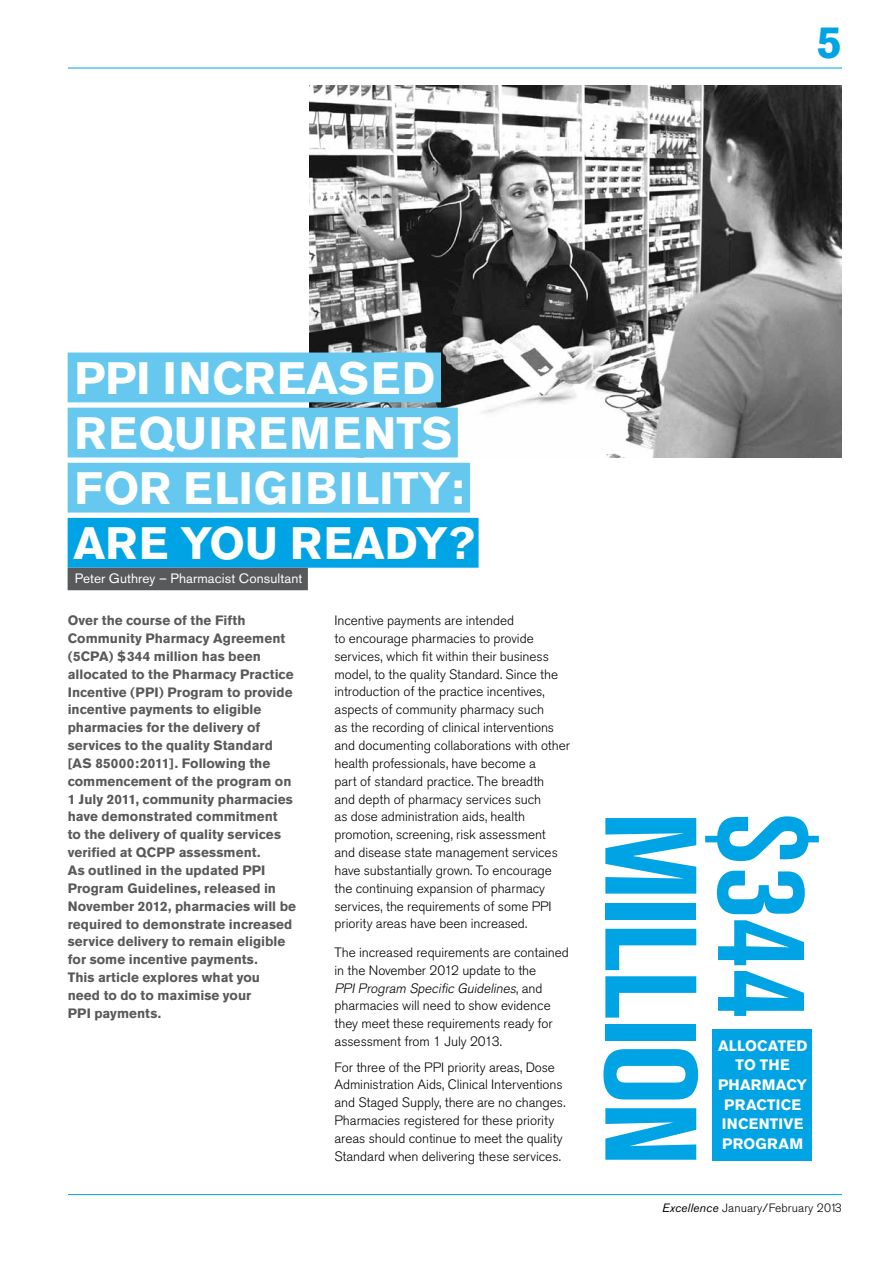
<style>
.page{position:relative;width:893px;height:1263px;background:#fff}
.page>*{position:absolute;margin:0;border:0;box-sizing:border-box;transform-origin:0 0}
.t1{font:700 condensed 128.7px "Akzidenz Grotesk BE";letter-spacing:-.015em;color:#00a4e4}
.t2{font:700 45px/55.2px "Akzidenz Grotesk BE";letter-spacing:.02em;color:#fff}
.t3{font:700 45px "Akzidenz Grotesk BE";color:#00a4e4}
.t4{font:700 15px "Akzidenz Grotesk BE";letter-spacing:.015em;color:#fff}
.t5{font:300 13.5px/17.9px "Akzidenz Grotesk BE";letter-spacing:-.005em;color:#000}
.t6{font:700 13.5px/17.9px "Akzidenz Grotesk BE";letter-spacing:.005em;color:#58595b}
.t7{font:13.5px "Akzidenz Grotesk BE";letter-spacing:.005em;color:#fff}
.t8{font:300 12px "Akzidenz Grotesk BE";letter-spacing:.01em;color:#000}
.s1{font-style:italic}
.s2{font-weight:400;font-style:italic}
</style>
<div class="page">
<hr style="left:68px;top:1194px;width:774px;height:1px;background:#00a4e4">
<hr style="left:68px;top:68px;width:774px;height:1px;background:#00a4e4">
<img style="left:309px;top:86px;width:533px;height:371px">
<div style="left:68px;top:352px;width:373px;height:50px;background:#66c8ef"></div>
<div style="left:68px;top:408px;width:390px;height:49px;background:#66c8ef"></div>
<div style="left:68px;top:463px;width:402px;height:50px;background:#66c8ef"></div>
<div style="left:68px;top:518px;width:411px;height:50px;background:#00a4e4"></div>
<div style="left:68px;top:568px;width:240px;height:22px;background:#58595b"></div>
<div style="left:712px;top:1029px;width:100px;height:132px;background:#00a4e4"></div>
<h2 class="t3" style="left:817px;top:16px;width:27px">5</h2>
<h2 class="t2" style="left:74px;top:351px;width:403px">PPI INCREASED<br>REQUIREMENTS<br>FOR ELIGIBILITY:<br>ARE YOU READY?</h2>
<p class="t7" style="left:75px;top:571px;width:229px">Peter Guthrey – Pharmacist Consultant</p>
<p class="t6" style="left:68px;top:612px;width:230px">Over the course of the Fifth<br>Community Pharmacy Agreement (5CPA) $344 million has been allocated to the Pharmacy Practice<br>Incentive (PPI) Program to provide incentive payments to eligible pharmacies for the delivery of services to the quality Standard [AS 85000:2011]. Following the commencement of the program on<br>1 July 2011, community pharmacies have demonstrated commitment<br>to the delivery of quality services verified at QCPP assessment.<br>As outlined in the updated PPI<br>Program Guidelines, released in<br>November 2012, pharmacies will be required to demonstrate increased service delivery to remain eligible for some incentive payments.<br>This article explores what you<br>need to do to maximise your<br>PPI payments.</p>
<p class="t5" style="left:334px;top:612px;width:237px">Incentive payments are intended<br>to encourage pharmacies to provide services, which fit within their business model, to the quality Standard. Since the introduction of the practice incentives, aspects of community pharmacy such<br>as the recording of clinical interventions and documenting collaborations with other health professionals, have become a<br>part of standard practice. The breadth<br>and depth of pharmacy services such<br>as dose administration aids, health promotion, screening, risk assessment and disease state management services have substantially grown. To encourage the continuing expansion of pharmacy services, the requirements of some PPI priority areas have been increased.</p>
<p class="t5" style="left:334px;top:943px;width:236px">The increased requirements are contained in the November 2012 update to the <span class="s1">PPIProgram Specific Guidelines</span>, a n d pharmacies will need to show evidence they meet these requirements ready for assessment from 1 July 2013.</p>
<p class="t5" style="left:334px;top:1058px;width:233px">For three of the PPI priority areas, Dose Administration Aids, Clinical Interventions and Staged Supply, there are no changes.<br>Pharmacies registered for these priority areas should continue to meet the quality Standard when delivering these services.</p>
<h1 class="t1" style="left:724px;top:812px;width:356px;rotate:90deg">million</h1>
<h1 class="t1" style="left:836px;top:812px;width:209px;rotate:90deg">$344</h1>
<p class="t4" style="left:718px;top:1037px;width:11px">allocated</p>
<p class="t4" style="left:736px;top:1056px;width:36px">to the</p>
<p class="t4" style="left:718px;top:1076px;width:23px">Pharmacy</p>
<p class="t4" style="left:724px;top:1095px;width:21px">Practice</p>
<p class="t4" style="left:722px;top:1115px;width:16px">Incentive</p>
<p class="t4" style="left:722px;top:1134px;width:23px">Program</p>
<p class="t8" style="left:662px;top:1201px;width:181px"><span class="s2">Excellence</span> January/February 2013</p>
</div>
